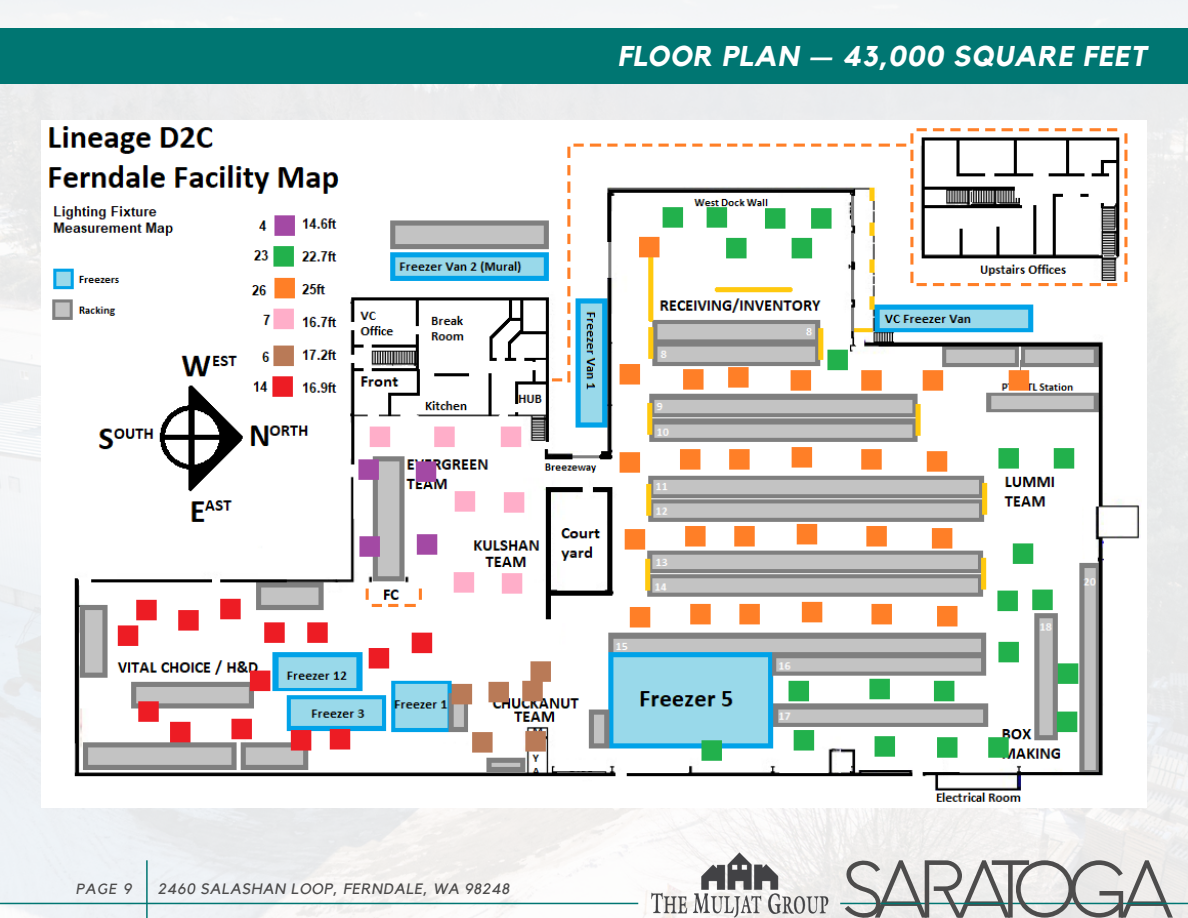
<style>
.page{position:relative;width:1188px;height:918px;background:#fff}
.page>*{position:absolute;margin:0;border:0;box-sizing:border-box;transform-origin:0 0}
.t1{font:italic 700 28.5px "Kollektif";letter-spacing:.03em;color:#fff}
.t2{font:italic 15px "Kollektif";letter-spacing:.05em;color:#4d4c4c}
.t3{font:italic 14.7px "Kollektif";color:#4d4c4c}
.s1{font-size:15px}
</style>
<div class="page">
<hr style="left:840px;top:903px;width:348px;height:1px;background:#007672">
<hr style="left:0;top:903px;width:638px;height:1px;background:#007672">
<svg style="left:845px;top:855px;width:328px;height:63px;background:#c1c2c1"></svg>
<hr style="left:146px;top:860px;width:2px;height:58px;background:#007672">
<img style="left:647px;top:852px;width:183px;height:66px">
<div style="left:0;top:28px;width:1188px;height:56px;background:#007672"></div>
<img style="left:49px;top:126px;width:1093px;height:676px">
<p class="t1" style="left:618px;top:39px;width:530px">FLOOR PLAN — 43,000 SQUARE FEET</p>
<p class="t3" style="left:76px;top:880px;width:57px">page <span class="s1">9</span></p>
<p class="t2" style="left:158px;top:880px;width:353px">2460 SALASHAN LOOP, FERNDALE, WA 98248</p>
</div>
